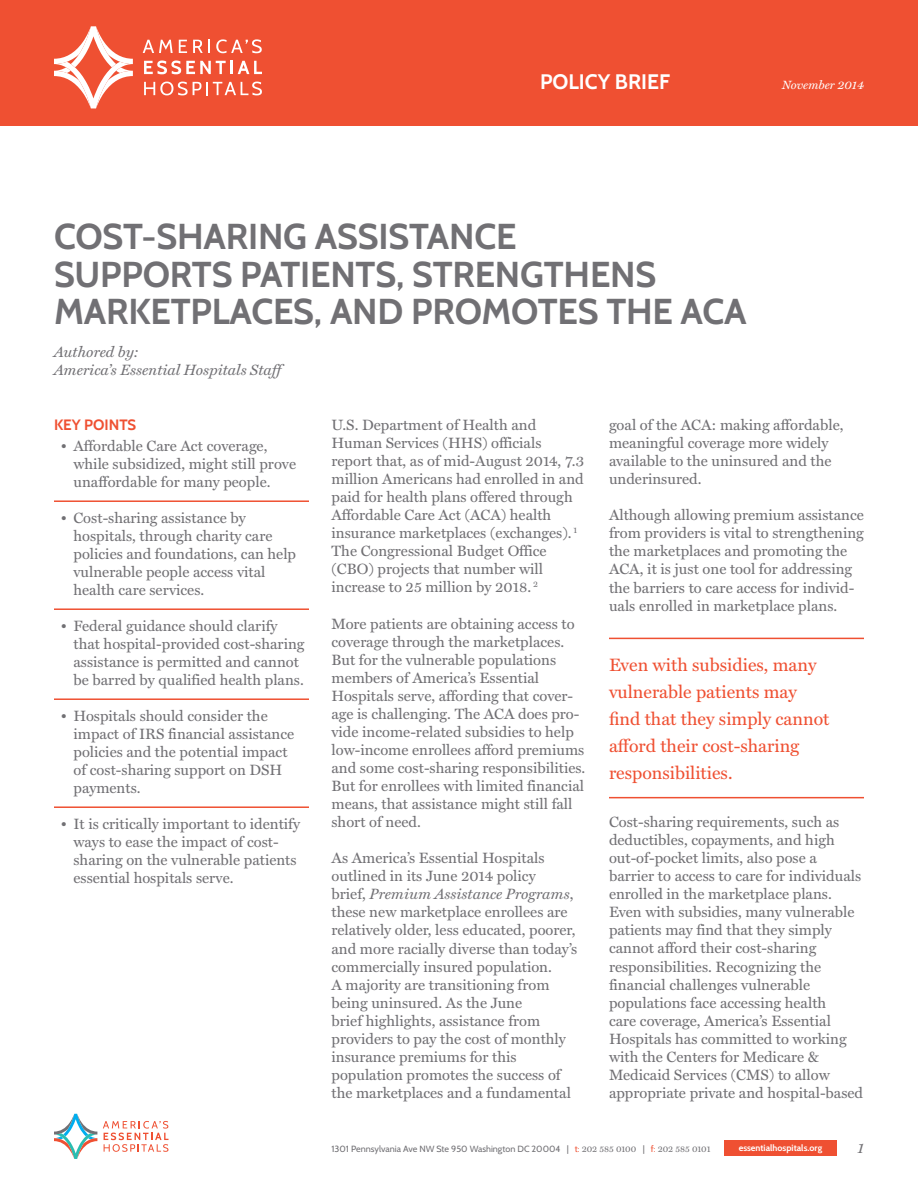
<style>
.page{position:relative;width:918px;height:1188px;background:#fff}
.page>*{position:absolute;margin:0;border:0;box-sizing:border-box;transform-origin:0 0}
.main_heading{font:700 36px/37.5px "Cabin";letter-spacing:-.005em;color:#717074}
.t1{font:700 21px "Cabin";color:#fff}
.callout-large{font:18px/27px "Miller Text";color:#ef5032}
.list_bullet_with_rul{font:15px/18px "Miller Text";color:#717074}
.byline_italic{font:italic 15px/18px "Miller Text";color:#717074}
.text_subhead{font:700 15px "Cabin";color:#ef5032}
.t2{font:italic 12px "Miller Text";color:#fff}
.t3{font:9px "Cabin";color:#717074}
.t4{font:700 9px "Cabin";color:#fff}
.s1{font-style:italic}
.s2{color:#ef5032}
.s3{font-family:"Miller Text"}
</style>
<div class="page">
<svg style="left:103px;top:1121px;width:65px;height:31px"></svg>
<svg style="left:54px;top:1114px;width:43px;height:45px"></svg>
<div style="left:724px;top:1141px;width:113px;height:15px;background:#ef5032"></div>
<div style="left:0;top:0;width:918px;height:125px;background:#ef5032"></div>
<svg style="left:143px;top:40px;width:30px;height:13px"></svg>
<svg style="left:179px;top:40px;width:8px;height:13px"></svg>
<svg style="left:193px;top:40px;width:17px;height:13px"></svg>
<svg style="left:144px;top:61px;width:118px;height:13px"></svg>
<svg style="left:144px;top:82px;width:118px;height:13px"></svg>
<svg style="left:216px;top:39px;width:46px;height:14px"></svg>
<svg style="left:54px;top:26px;width:79px;height:82px"></svg>
<hr style="left:54px;top:500px;width:255px;height:2px;background:#ef5032">
<hr style="left:54px;top:608px;width:255px;height:2px;background:#ef5032">
<hr style="left:54px;top:698px;width:255px;height:2px;background:#ef5032">
<hr style="left:54px;top:806px;width:255px;height:2px;background:#ef5032">
<hr style="left:609px;top:638px;width:255px;height:1px;background:#ef5032">
<hr style="left:609px;top:797px;width:255px;height:1px;background:#ef5032">
<p class="t1" style="left:540px;top:69px;width:132px">POLICY BRIEF</p>
<p class="t2" style="left:782px;top:78px;width:83px">November 2014</p>
<p class="main_heading" style="left:54px;top:218px;width:694px">COST-SHARING ASSISTANCE<br>SUPPORTS PATIENTS, STRENGTHENS<br>MARKETPLACES, AND PROMOTES THE ACA</p>
<p class="byline_italic" style="left:54px;top:343px;width:229px">Authored by:<br>America’s Essential Hospitals Staff</p>
<p class="list_bullet_with_rul" style="left:332px;top:416px;width:254px">U.S. Department of Health and Human Services (HHS) officials report that, as of mid-August 2014, 7.3 million Americans had enrolled in and paid for health plans offered through Affordable Care Act (ACA) health insurance marketplaces (exchanges). <sup>1<br></sup>The Congressional Budget Office (CBO) projects that number will increase to 25 million by 2018. <sup>2</sup></p>
<p class="list_bullet_with_rul" style="left:332px;top:615px;width:255px">More patients are obtaining access to coverage through the marketplaces.<br>But for the vulnerable populations members of America’s Essential Hospitals serve, affording that cover&shy;age is challenging. The ACA does pro&shy;vide income-related subsidies to help low-income enrollees afford premiums and some cost-sharing responsibilities.<br>But for enrollees with limited financial means, that assistance might still fall short of need.</p>
<p class="list_bullet_with_rul" style="left:332px;top:849px;width:247px">As America’s Essential Hospitals outlined in its June 2014 policy<br>brief, <span class="s1">Premium Assistance Programs</span>, these new marketplace enrollees are relatively older, less educated, poorer, and more racially diverse than today’s commercially insured population.<br>A majority are transitioning from being uninsured. As the June<br>brief highlights, assistance from providers to pay the cost of monthly insurance -premiums for this population promotes the success of the marketplaces and a fundamental</p>
<p class="list_bullet_with_rul" style="left:609px;top:416px;width:236px">goal of the ACA: making affordable, meaningful coverage more widely available to the uninsured and the underinsured.</p>
<p class="list_bullet_with_rul" style="left:609px;top:506px;width:256px">Although allowing premium assistance from providers is vital to strengthening the marketplaces and promoting the ACA, it is just one tool for addressing the barriers to care access for individ&shy;uals enrolled in marketplace plans.</p>
<p class="text_subhead" style="left:54px;top:416px;width:84px">KEY POINTS</p>
<p class="list_bullet_with_rul" style="left:74px;top:437px;width:224px;text-indent:-13px">• Affordable Care Act coverage, while subsidized, might still prove unaffordable for many people.</p>
<p class="list_bullet_with_rul" style="left:74px;top:509px;width:224px;text-indent:-13px">• Cost-sharing assistance by hospitals, through charity care policies and foundations, can help vulnerable people access vital health care services.</p>
<p class="list_bullet_with_rul" style="left:74px;top:617px;width:233px;text-indent:-13px">• Federal guidance should clarify that hospital-provided cost-sharing assistance is permitted and cannot be barred by qualified health plans.</p>
<p class="list_bullet_with_rul" style="left:74px;top:707px;width:222px;text-indent:-13px">• Hospitals should consider the impact of IRS financial assistance policies and the potential impact of cost-sharing support on DSH payments.</p>
<p class="list_bullet_with_rul" style="left:74px;top:815px;width:228px;text-indent:-13px">• It is critically important to identify ways to ease the impact of cost&shy;sharing on the vulnerable patients essential hospitals serve.</p>
<p class="callout-large" style="left:609px;top:651px;width:222px">Even with subsidies, many vulnerable patients may find that they simply cannot afford their cost-sharing responsibilities.</p>
<p class="list_bullet_with_rul" style="left:609px;top:813px;width:256px">Cost-sharing requirements, such as deductibles, copayments, and high out-of-pocket limits, also pose a barrier to access to care for individuals enrolled in the marketplace plans.<br>Even with subsidies, many vulnerable patients may find that they simply cannot afford their cost-sharing responsibilities. Recognizing the financial challenges vulnerable populations face accessing health<br>care coverage, America’s Essential Hospitals has committed to working with the Centers for Medicare &amp; Medicaid Services (CMS) to allow appropriate private and hospital-based</p>
<p class="t3" style="left:331px;top:1143px;width:381px">1301 Pennsylvania Ave NW Ste 950 Washington DC 20004 | <span class="s2">t:</span> <span class="s3">202 585 0100</span> | <span class="s2">f:</span> <span class="s3">202 585 0101</span></p>
<p class="t4" style="left:739px;top:1143px;width:85px">essentialhospitals.org</p>
<p class="byline_italic" style="left:858px;top:1139px;width:8px">1</p>
</div>
